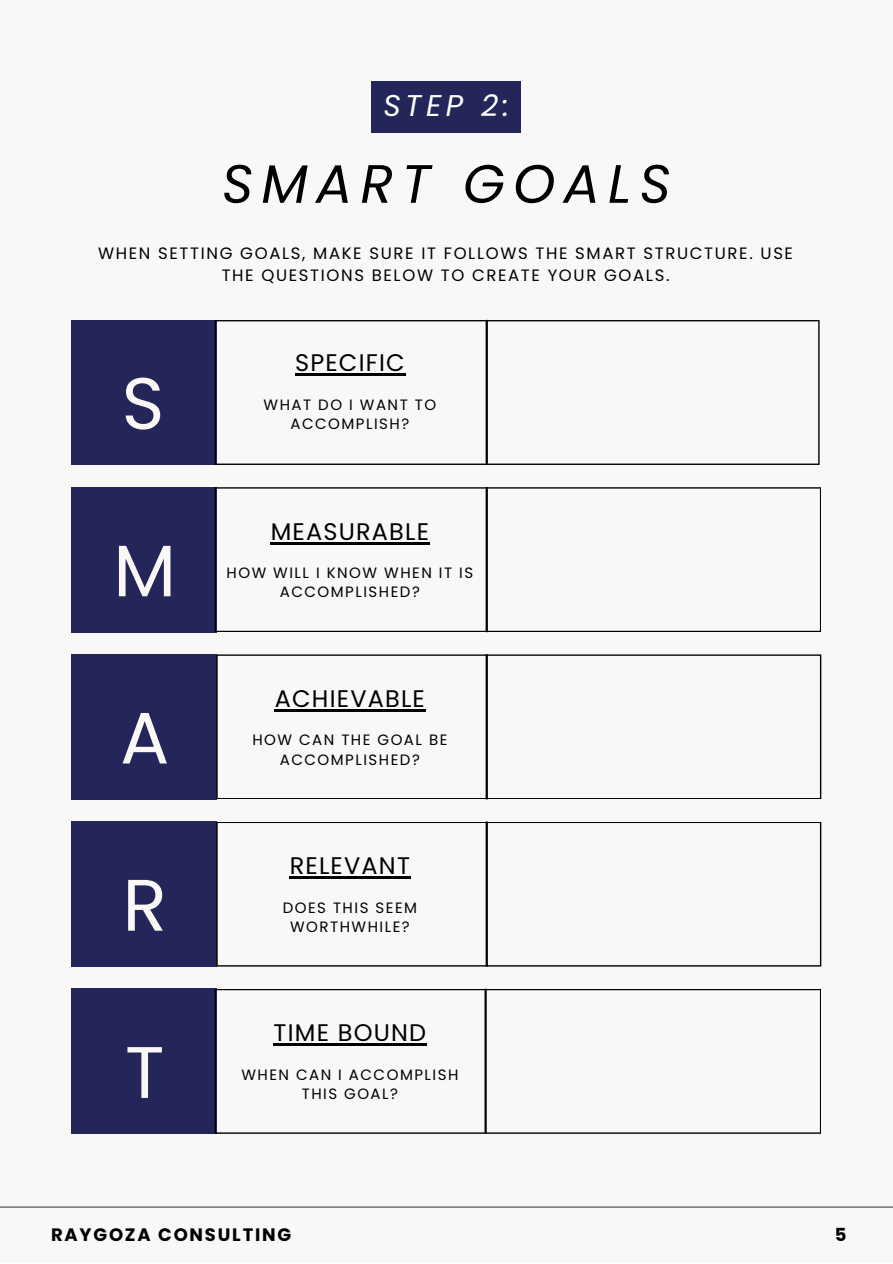
<style>
.page{position:relative;width:893px;height:1264px;background:#fff}
.page>*{position:absolute;margin:0;border:0;box-sizing:border-box;transform-origin:0 0}
.t1{font:72.9px "Poppins";color:#faf8f6}
.t2{font:italic 54px "Poppins";letter-spacing:.15em;color:#000}
.t3{font:italic 30px "Poppins";color:#fff}
.t4{font:24px "Poppins";letter-spacing:.05em;color:#000}
.t5{font:700 18px "Poppins";letter-spacing:.1em;color:#000}
.t6{font:16.5px/21.3px "Poppins";letter-spacing:.1em;color:#000;text-align:center}
.t7{font:15px/19px "Poppins";letter-spacing:.1em;color:#000;text-align:center}
</style>
<div class="page">
<div style="left:0;top:0;width:892px;height:1262px;background:#faf8f6"></div>
<div style="left:371px;top:81px;width:150px;height:51px;background:#242659"></div>
<div style="left:71px;top:320px;width:145px;height:145px;background:#242659"></div>
<svg style="left:214px;top:320px;width:605px;height:145px"></svg>
<hr style="left:485px;top:320px;width:3px;height:145px;background:#000">
<hr style="left:295px;top:373px;width:111px;height:3px;background:#000">
<div style="left:71px;top:487px;width:145px;height:145px;background:#242659"></div>
<svg style="left:214px;top:487px;width:607px;height:145px"></svg>
<hr style="left:485px;top:487px;width:3px;height:145px;background:#000">
<hr style="left:271px;top:542px;width:159px;height:2px;background:#000">
<div style="left:71px;top:654px;width:145px;height:145px;background:#242659"></div>
<svg style="left:216px;top:654px;width:605px;height:145px"></svg>
<hr style="left:485px;top:654px;width:3px;height:145px;background:#000">
<hr style="left:275px;top:709px;width:151px;height:2px;background:#000">
<div style="left:71px;top:821px;width:145px;height:145px;background:#242659"></div>
<svg style="left:216px;top:821px;width:605px;height:145px"></svg>
<hr style="left:485px;top:821px;width:3px;height:145px;background:#000">
<hr style="left:290px;top:876px;width:121px;height:2px;background:#000">
<div style="left:71px;top:988px;width:145px;height:145px;background:#242659"></div>
<svg style="left:214px;top:988px;width:607px;height:145px"></svg>
<hr style="left:484px;top:988px;width:2px;height:145px;background:#080709">
<hr style="left:273px;top:1043px;width:154px;height:2px;background:#000">
<hr style="left:0;top:1206px;width:892px;height:1px;background:#444">
<p class="t3" style="left:383px;top:85px;width:127px">STEP 2:</p>
<p class="t2" style="left:222px;top:146px;width:450px">SMART GOALS</p>
<p class="t6" style="left:98px;top:243px;width:696px">WHEN SETTING GOALS, MAKE SURE IT FOLLOWS THE SMART STRUCTURE. USE<br>THE QUESTIONS BELOW TO CREATE YOUR GOALS.</p>
<p class="t1" style="left:122px;top:352px;width:44px">S</p>
<p class="t1" style="left:113px;top:519px;width:64px">M</p>
<p class="t1" style="left:120px;top:687px;width:51px">A</p>
<p class="t1" style="left:122px;top:854px;width:46px">R</p>
<p class="t1" style="left:125px;top:1021px;width:41px">T</p>
<p class="t4" style="left:295px;top:346px;width:111px">SPECIFIC</p>
<p class="t7" style="left:263px;top:395px;width:174px">WHAT DO I WANT TO<br>ACCOMPLISH?</p>
<p class="t4" style="left:271px;top:514px;width:160px">MEASURABLE</p>
<p class="t7" style="left:226px;top:563px;width:248px">HOW WILL I KNOW WHEN IT IS<br>ACCOMPLISHED?</p>
<p class="t4" style="left:275px;top:681px;width:151px">ACHIEVABLE</p>
<p class="t7" style="left:252px;top:730px;width:196px">HOW CAN THE GOAL BE<br>ACCOMPLISHED?</p>
<p class="t4" style="left:290px;top:848px;width:122px">RELEVANT</p>
<p class="t7" style="left:282px;top:897px;width:136px">DOES THIS SEEM<br>WORTHWHILE?</p>
<p class="t4" style="left:273px;top:1016px;width:154px">TIME BOUND</p>
<p class="t7" style="left:241px;top:1065px;width:218px">WHEN CAN I ACCOMPLISH<br>THIS GOAL?</p>
<p class="t5" style="left:51px;top:1222px;width:242px">RAYGOZA CONSULTING</p>
<p class="t5" style="left:834px;top:1222px;width:13px">5</p>
</div>
